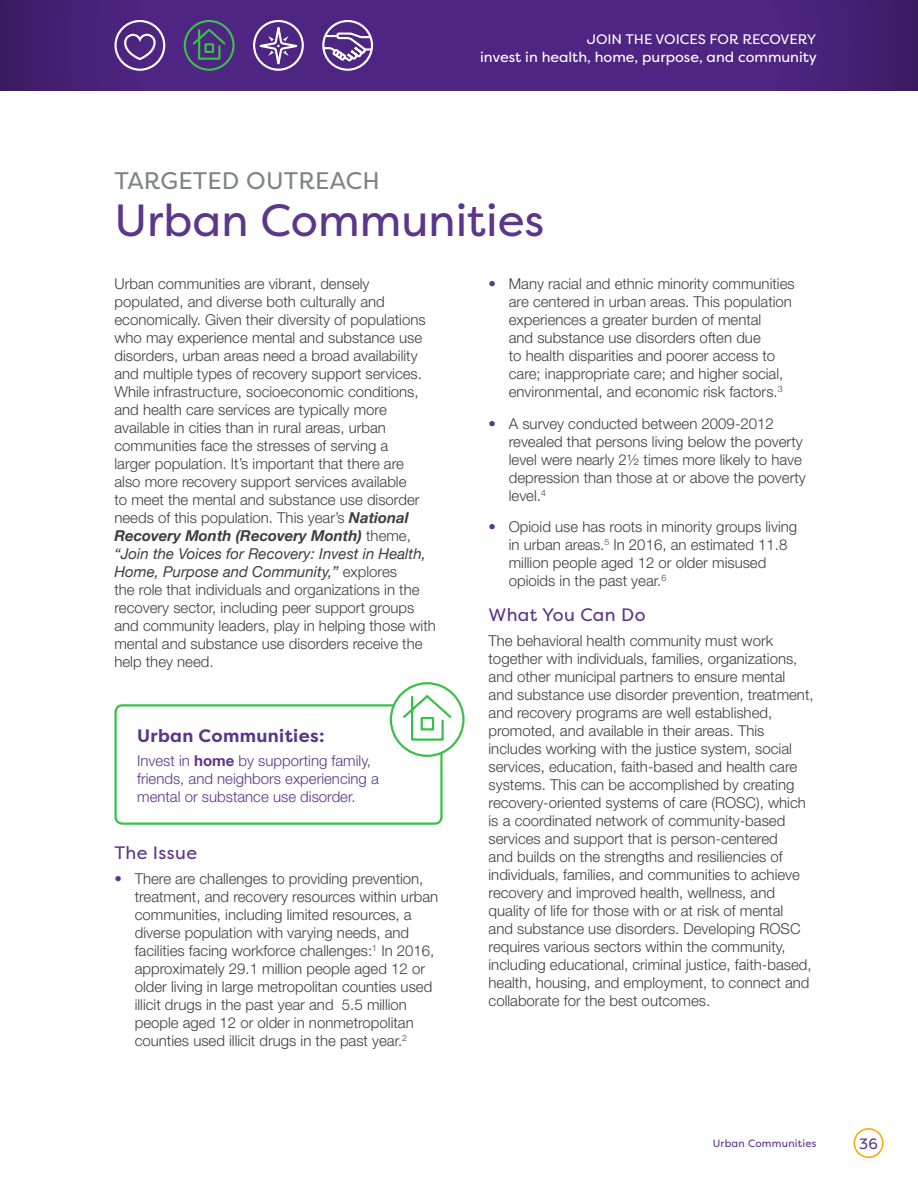
<style>
.page{position:relative;width:918px;height:1188px;background:#fff}
.page>*{position:absolute;margin:0;border:0;box-sizing:border-box;transform-origin:0 0}
.section_header{font:45px "Filson Pro";color:#5b368a}
.section_header-2{font:24px "Filson Pro";letter-spacing:.01em;color:#808285}
.t1{font:18px "Filson Pro";letter-spacing:.02em;color:#5b368a}
.sub_sub_header{font:700 18px "Filson Pro";letter-spacing:.02em;color:#5b368a}
.t2{font:300 15px/18px "Helvetica Neue LT Std";color:#3e3e3f}
.sub_sub_header-2{font:300 15px/18px "Helvetica Neue LT Std";color:#5b368a}
.t3{font:15px "Filson Pro";color:#5b368a}
.t4{font:14.4px "Filson Pro";color:#fff}
.t5{font:13.8px "Filson Pro";color:#fff}
.t6{font:10.5px "Filson Pro";letter-spacing:.02em;color:#5b368a}
.s1{font-family:"Helvetica Neue";font-weight:700;font-style:italic}
.s2{font-family:"Helvetica Neue";font-weight:400;font-style:italic}
.s3{font-family:"Helvetica Neue";font-weight:700}
.s4{color:#5b368a}
</style>
<div class="page">
<div style="left:854px;top:1128px;width:30px;height:30px;border:2px solid #ffa300;border-radius:50%"></div>
<svg style="left:0;top:0;width:918px;height:91px;background:#4b247d"></svg>
<svg style="left:123px;top:33px;width:34px;height:28px"></svg>
<div style="left:114px;top:20px;width:51px;height:51px;border:2px solid #fff;border-radius:50%"></div>
<svg style="left:249px;top:16px;width:59px;height:58px;background:#6d4c98"></svg>
<div style="left:322px;top:20px;width:51px;height:51px;border:2px solid #fff;border-radius:50%"></div>
<svg style="left:322px;top:31px;width:52px;height:33px"></svg>
<div style="left:184px;top:20px;width:51px;height:51px;border:2px solid #3bbf4c;border-radius:50%"></div>
<svg style="left:191px;top:27px;width:37px;height:34px"></svg>
<div style="left:114px;top:704px;width:329px;height:121px;border:2px solid #3bbf4c;border-radius:7px"></div>
<svg style="left:391px;top:683px;width:72px;height:73px"></svg>
<div style="left:390px;top:682px;width:75px;height:75px;border:2px solid #3bbf4c;border-radius:50%"></div>
<svg style="left:401px;top:693px;width:52px;height:49px"></svg>
<p class="t5" style="left:587px;top:30px;width:231px">JOIN THE VOICES FOR RECOVERY</p>
<p class="t4" style="left:480px;top:47px;width:338px">invest in health, home, purpose, and community</p>
<p class="section_header-2" style="left:114px;top:164px;width:267px">TARGETED OUTREACH</p>
<p class="section_header" style="left:114px;top:190px;width:431px">Urban Communities</p>
<p class="t2" style="left:114px;top:275px;width:323px">Urban communities are vibrant, densely populated, and diverse both culturally and economically. Given their diversity of populations who may experience mental and substance use disorders, urban areas need a broad availability and multiple types of recovery support services.<br>While infrastructure, socioeconomic conditions, and health care services are typically more available in cities than in rural areas, urban communities face the stresses of serving a<br>larger population. It’s important that there are<br>also more recovery support services available<br>to meet the mental and substance use disorder needs of this population. This year’s <span class="s1">National Recovery Month (Recovery Month)</span> theme, <span class="s2">“Join the Voices for Recovery: Invest in Health, Home, Purpose and Community,”</span> explores<br>the role that individuals and organizations in the recovery sector, including peer support groups and community leaders, play in helping those with mental and substance use disorders receive the help they need.</p>
<p class="sub_sub_header" style="left:137px;top:724px;width:189px">Urban Communities:</p>
<p class="sub_sub_header-2" style="left:137px;top:752px;width:243px">Invest in <span class="s3">home</span> by supporting family, friends, and neighbors experiencing a mental or substance use disorder.</p>
<h2 class="t1" style="left:114px;top:841px;width:84px">The Issue</h2>
<p class="t2" style="left:135px;top:869px;width:305px;text-indent:-20px"><span class="s4">•</span> There are challenges to providing prevention, treatment, and recovery resources within urban communities, including limited resources, a diverse population with varying needs, and facilities facing workforce challenges:<sup>1</sup> In 2016, approximately 29.1 million people aged 12 or older living in large metropolitan counties used illicit drugs in the past year and 5.5 million people aged 12 or older in nonmetropolitan counties used illicit drugs in the past year.<sup>2</sup></p>
<p class="t2" style="left:509px;top:275px;width:287px;text-indent:-20px"><span class="s4">•</span> Many racial and ethnic minority communities are centered in urban areas. This population experiences a greater burden of mental<br>and substance use disorders often due<br>to health disparities and poorer access to care; inappropriate care; and higher social, environmental, and economic risk factors.<sup>3</sup></p>
<p class="t2" style="left:509px;top:414px;width:299px;text-indent:-20px"><span class="s4">•</span> A survey conducted between 2009-2012 revealed that persons living below the poverty level were nearly 2½ times more likely to have depression than those at or above the poverty level.<sup>4</sup></p>
<p class="t2" style="left:509px;top:518px;width:290px;text-indent:-20px"><span class="s4">•</span> Opioid use has roots in minority groups living in urban areas.<sup>5</sup> In 2016, an estimated 11.8 million people aged 12 or older misused opioids in the past year.<sup>6</sup></p>
<h2 class="t1" style="left:489px;top:602px;width:159px">What You Can Do</h2>
<p class="t2" style="left:489px;top:631px;width:327px">The behavioral health community must work together with individuals, families, organizations, and other municipal partners to ensure mental<br>and substance use disorder prevention, treatment, and recovery programs are well established, promoted, and available in their areas. This includes working with the justice system, social services, education, faith-based and health care systems. This can be accomplished by creating recovery-oriented systems of care (ROSC), which is a coordinated network of community-based services and support that is person-centered<br>and builds on the strengths and resiliencies of individuals, families, and communities to achieve recovery and improved health, wellness, and quality of life for those with or at risk of mental<br>and substance use disorders. Developing ROSC requires various sectors within the community, including educational, criminal justice, faith-based, health, housing, and employment, to connect and collaborate for the best outcomes.</p>
<p class="t6" style="left:713px;top:1136px;width:105px">Urban Communities</p>
<p class="t3" style="left:859px;top:1133px;width:20px">36</p>
</div>
